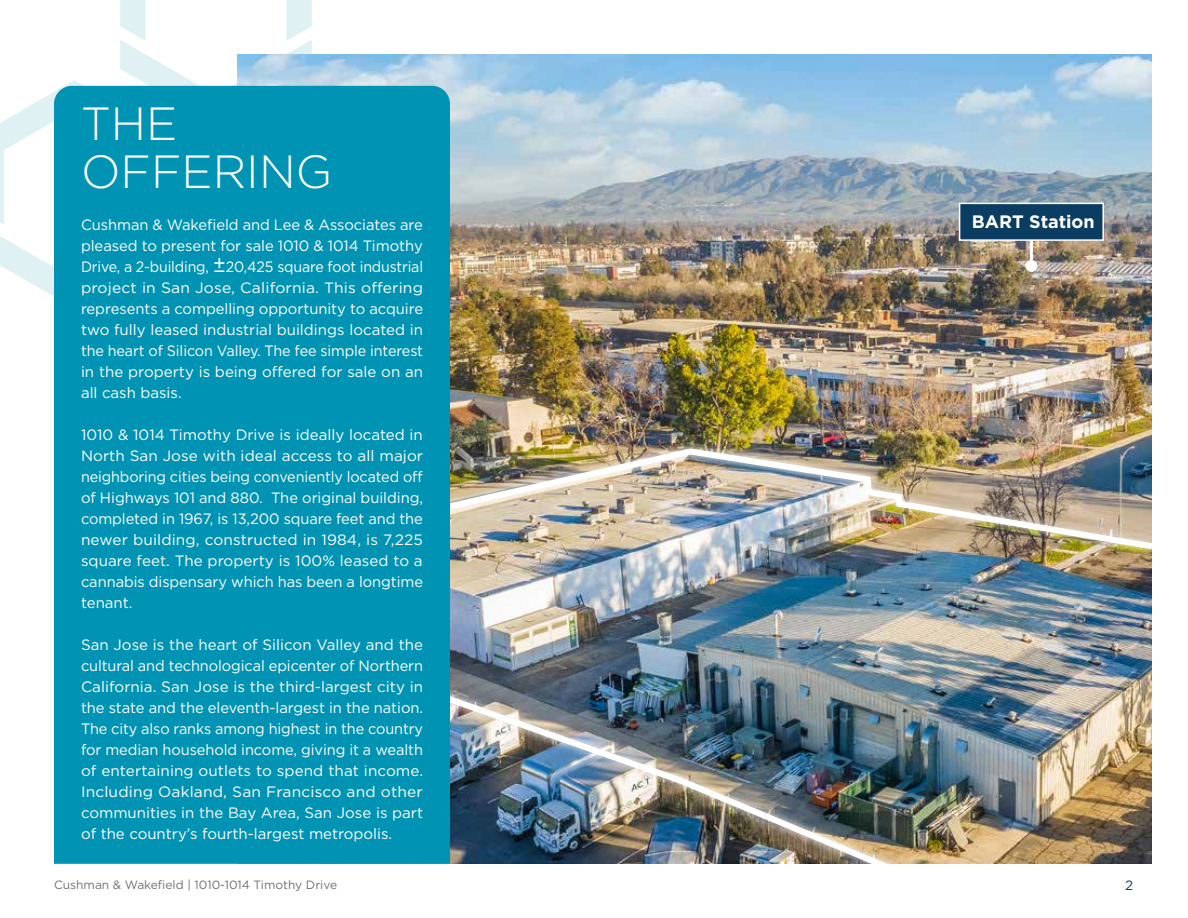
<style>
.page{position:relative;width:1188px;height:918px;background:#fff}
.page>*{position:absolute;margin:0;border:0;box-sizing:border-box;transform-origin:0 0}
.t1{font:300 46.5px/48px "Gotham";color:#fff}
.t2{font:700 18px "Gotham";color:#fff}
.t3{font:15px/21px "Gotham";letter-spacing:-.005em;color:#fff;text-align:justify}
.t4{font:13.5px "Gotham";color:#0b3c61}
.t5{font:12px "Gotham";color:#6f7171}
.s1{font-size:22.5px}
</style>
<div class="page">
<svg style="left:0;top:0;width:312px;height:296px"></svg>
<img style="left:237px;top:54px;width:915px;height:385px">
<hr style="left:1030px;top:216px;width:3px;height:50px;background:#fff">
<div style="left:1025px;top:260px;width:12px;height:12px;background:#fff;border-radius:50%"></div>
<div style="left:959px;top:203px;width:145px;height:38px;background:#0b3c61;border:2px solid #fff"></div>
<div style="left:424px;top:439px;width:738px;height:442px;background:#fff;opacity:.75"></div>
<img style="left:431px;top:445px;width:728px;height:432px">
<div style="left:54px;top:86px;width:396px;height:778px;background:#0093b4"></div>
<h1 class="t1" style="left:81px;top:98px;width:253px">THE<br>OFFERING</h1>
<p class="t3" style="left:81px;top:214px;width:343px">Cushman &amp; Wakefield and Lee &amp; Associates are</p>
<p class="t2" style="left:972px;top:209px;width:124px">BART Station</p>
<p class="t3" style="left:81px;top:235px;width:344px">pleased to present for sale 1010 &amp; 1014 Timothy Drive, a 2-building, <span class="s1">±</span>20,425 square foot industrial project in San Jose, California. This offering represents a compelling opportunity to acquire two fully leased industrial buildings located in the heart of Silicon Valley. The fee simple interest in the property is being offered for sale on an all cash basis.</p>
<p class="t3" style="left:81px;top:424px;width:344px">1010 &amp; 1014 Timothy Drive is ideally located in North San Jose with ideal access to all major neighboring cities being conveniently located off of Highways 101 and 880. The original building, completed in 1967, is 13,200 square feet and the newer building, constructed in 1984, is 7,225 square feet. The property is 100% leased to a cannabis dispensary which has been a longtime tenant.</p>
<p class="t3" style="left:81px;top:634px;width:344px">San Jose is the heart of Silicon Valley and the cultural and technological epicenter of Northern California. San Jose is the third-largest city in the state and the eleventh-largest in the nation.<br>The city also ranks among highest in the country for median household income, giving it a wealth of entertaining outlets to spend that income.<br>Including Oakland, San Francisco and other communities in the Bay Area, San Jose is part of the country’s fourth-largest metropolis.</p>
<p class="t5" style="left:54px;top:877px;width:285px">Cushman &amp; Wakefield | 1010-1014 Timothy Drive</p>
<p class="t4" style="left:1125px;top:876px;width:10px">2</p>
</div>
